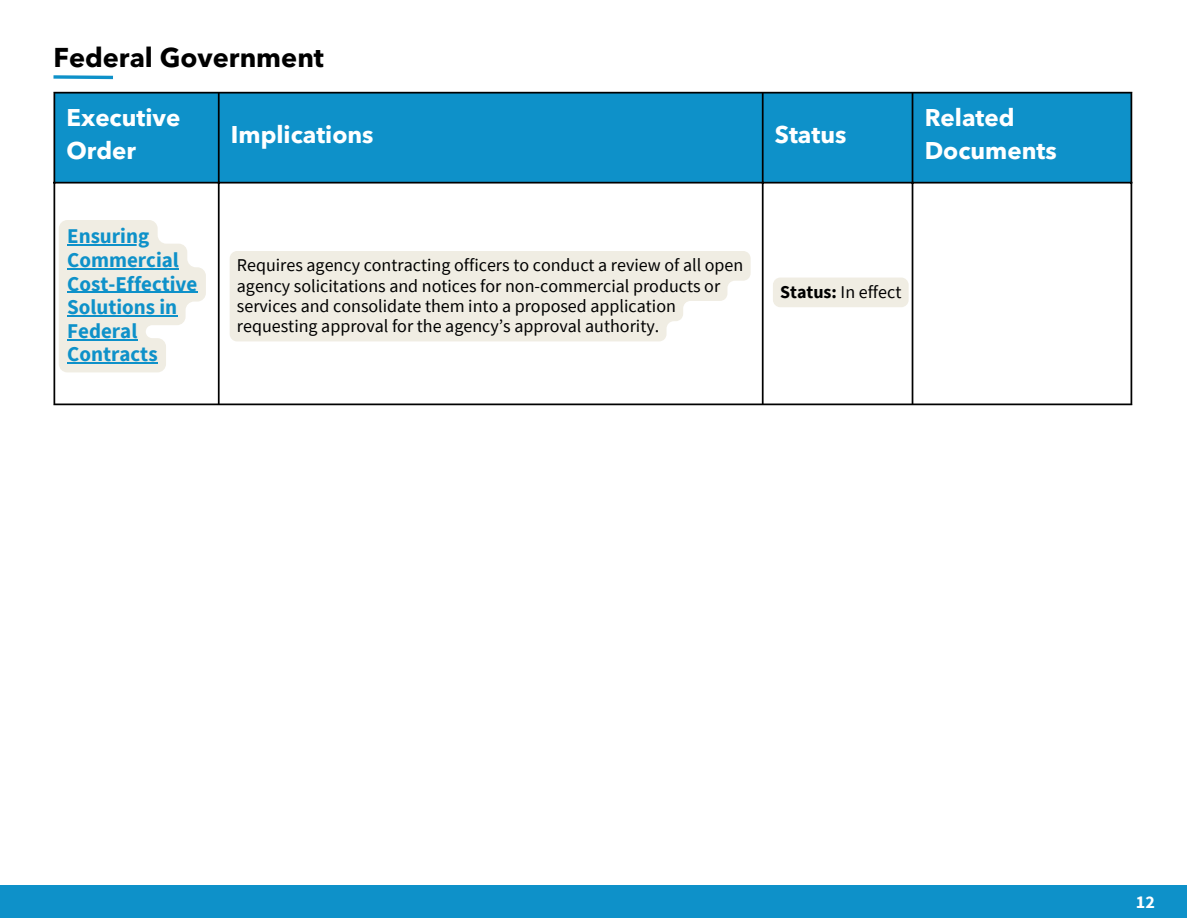
<style>
.page{position:relative;width:1188px;height:918px;background:#fff}
.page>*{position:absolute;margin:0;border:0;box-sizing:border-box;transform-origin:0 0}
.t1{font:700 27px "Avenir Next LT Pro";color:#000}
.t2{font:700 24px/32.7px "Avenir Next LT Pro";color:#fff}
.t3{font:700 21px/23.7px "Source Sans Pro";color:#0e91c9}
.t4{font:18px/20.2px "Source Sans Pro";color:#000}
.t5{font:700 18px "Source Sans Pro";color:#000}
.t6{font:700 18px "Source Sans Pro";color:#fff}
.s1{font-weight:700}
.s2{font-weight:400}
</style>
<div class="page">
<div style="left:55px;top:94px;width:1076px;height:88px;background:#0e91c9"></div>
<hr style="left:53px;top:94px;width:2px;height:310px;background:#000">
<hr style="left:218px;top:94px;width:2px;height:310px;background:#000">
<hr style="left:762px;top:94px;width:2px;height:310px;background:#000">
<hr style="left:912px;top:94px;width:1px;height:310px;background:#000">
<hr style="left:1131px;top:94px;width:1px;height:310px;background:#000">
<hr style="left:53px;top:92px;width:1079px;height:2px;background:#000">
<hr style="left:53px;top:182px;width:1079px;height:2px;background:#000">
<hr style="left:53px;top:404px;width:1079px;height:1px;background:#000">
<svg style="left:53px;top:75px;width:60px;height:5px"></svg>
<div style="left:0;top:885px;width:1187px;height:33px;background:#0e91c9"></div>
<svg style="left:59px;top:220px;width:147px;height:152px"></svg>
<hr style="left:67px;top:244px;width:82px;height:2px;background:#0e91c9">
<hr style="left:67px;top:268px;width:112px;height:1px;background:#0e91c9">
<hr style="left:67px;top:292px;width:131px;height:1px;background:#0e91c9">
<hr style="left:67px;top:315px;width:110px;height:1px;background:#0e91c9">
<hr style="left:67px;top:339px;width:70px;height:1px;background:#0e91c9">
<hr style="left:67px;top:363px;width:91px;height:1px;background:#0e91c9">
<svg style="left:230px;top:251px;width:521px;height:90px;background:#f1eee5"></svg>
<div style="left:773px;top:278px;width:136px;height:29px;background:#f0ede3;border-radius:7px"></div>
<p class="t1" style="left:53px;top:47px;width:272px">Federal Government</p>
<h1 class="t2" style="left:67px;top:104px;width:115px">Executive<br>Order</h1>
<p class="t2" style="left:231px;top:121px;width:144px">Implications</p>
<p class="t2" style="left:775px;top:121px;width:73px">Status</p>
<p class="t2" style="left:925px;top:104px;width:134px">Related<br>Documents</p>
<p class="t3" style="left:67px;top:224px;width:132px">Ensuring<br>Commercial<br>Cost-Effective<br>Solutions in<br>Federal<br>Contracts</p>
<p class="t4" style="left:231px;top:253px;width:508px">Requires agency contracting officers to conduct a review of all open agency solicitations and notices for non-commercial products or services and consolidate them into a proposed application requesting approval for the agency’s approval authority.</p>
<p class="t4" style="left:237px;top:255px;width:508px">Requires agency contracting officers to conduct a review of all open agency solicitations and notices for non-commercial products or services and consolidate them into a proposed application requesting approval for the agency’s approval authority.</p>
<p class="t4" style="left:780px;top:281px;width:123px"><span class="s1">Status:</span> In effect</p>
<p class="t5" style="left:775px;top:282px;width:123px">Status: <span class="s2">In ef ect</span></p>
<p class="t6" style="left:1136px;top:890px;width:21px">12</p>
</div>
